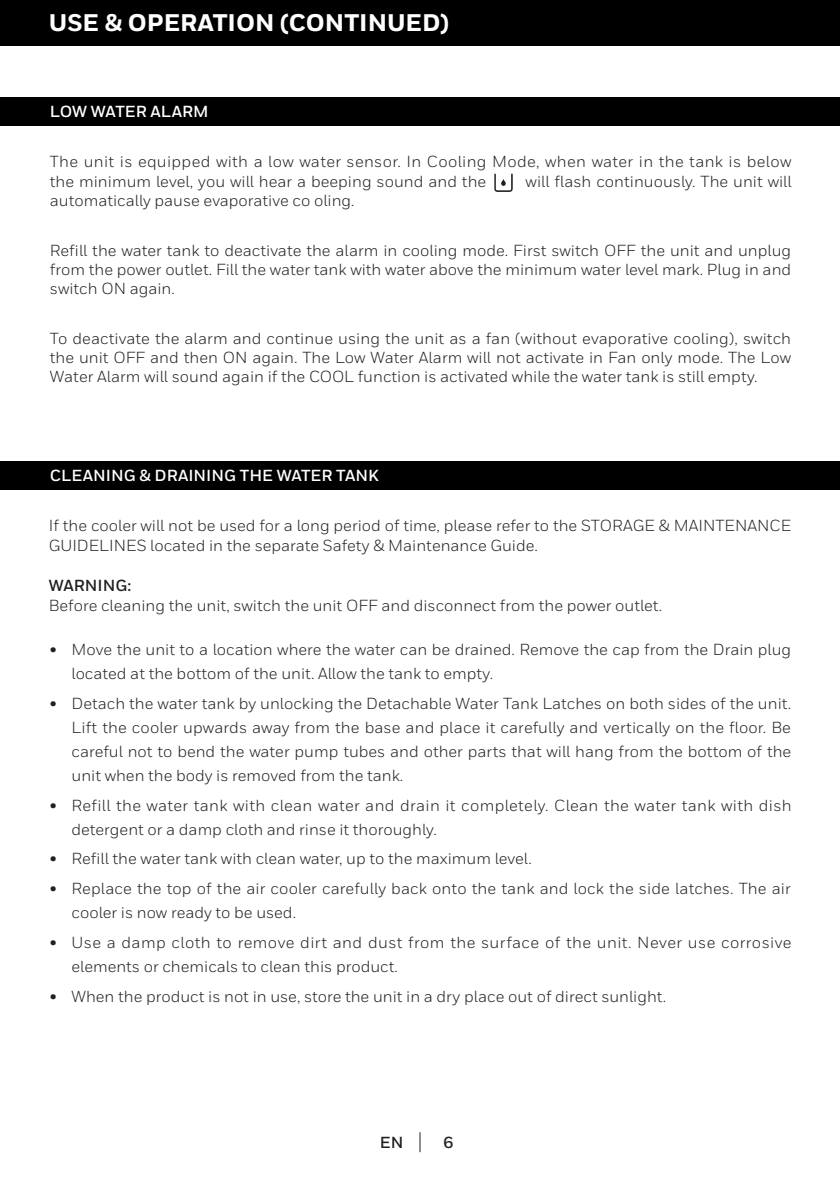
<style>
.page{position:relative;width:840px;height:1191px;background:#fff}
.page>*{position:absolute;margin:0;border:0;box-sizing:border-box;transform-origin:0 0}
.t1{font:800 24px "Honeywell Sans";color:#fff}
.t2{font:16px/24px "Honeywell Sans";color:#231f20}
.t3{font:16px/19.2px "Honeywell Sans";letter-spacing:.02em;color:#231f20}
.t4{font:16px/24px "Honeywell Sans";letter-spacing:.025em;color:#231f20}
.t5{font:700 16px "Honeywell Sans";color:#fff}
.t6{font:700 16px "Honeywell Sans";color:#231f20}
</style>
<div class="page">
<svg style="left:419px;top:1132px;width:1px;height:20px"></svg>
<div style="left:0;top:0;width:839px;height:45px;background:#000001"></div>
<div style="left:0;top:97px;width:839px;height:29px;background:#000001"></div>
<div style="left:1px;top:461px;width:838px;height:28px;background:#000001"></div>
<svg style="left:494px;top:173px;width:18px;height:19px"></svg>
<p class="t1" style="left:49px;top:8px;width:401px">USE &amp; OPERATION (CONTINUED)</p>
<p class="t5" style="left:50px;top:102px;width:160px">LOW WATER ALARM</p>
<p class="t3" style="left:50px;top:152px;width:742px">The unit is equipped with a low water sensor. In Cooling Mode, when water in the tank is below the minimum level, you will hear a beeping sound and the</p>
<p class="t2" style="left:525px;top:169px;width:267px">will flash continuously. The unit will</p>
<p class="t2" style="left:50px;top:188px;width:306px">automatically pause evaporative co oling.</p>
<p class="t2" style="left:50px;top:240px;width:742px;line-height:19.2px;text-align:justify">Refill the water tank to deactivate the alarm in cooling mode. First switch OFF the unit and unplug from the power outlet. Fill the water tank with water above the minimum water level mark. Plug in and switch ON again.</p>
<p class="t2" style="left:50px;top:328px;width:742px;line-height:19.2px;text-align:justify">To deactivate the alarm and continue using the unit as a fan (without evaporative cooling), switch the unit OFF and then ON again. The Low Water Alarm will not activate in Fan only mode. The Low Water Alarm will sound again if the COOL function is activated while the water tank is still empty.</p>
<p class="t5" style="left:50px;top:466px;width:330px">CLEANING &amp; DRAINING THE WATER TANK</p>
<p class="t2" style="left:49px;top:516px;width:743px;line-height:20px">If the cooler will not be used for a long period of time, please refer to the STORAGE &amp; MAINTENANCE<br>GUIDELINES located in the separate Safety &amp; Maintenance Guide.</p>
<p class="t6" style="left:49px;top:576px;width:84px">WARNING:</p>
<p class="t2" style="left:49px;top:594px;width:614px">Before cleaning the unit, switch the unit OFF and disconnect from the power outlet.</p>
<p class="t6" style="left:50px;top:640px;width:8px">•</p>
<p class="t6" style="left:50px;top:694px;width:8px">•</p>
<p class="t6" style="left:50px;top:795px;width:8px">•</p>
<p class="t6" style="left:50px;top:849px;width:8px">•</p>
<p class="t6" style="left:50px;top:879px;width:8px">•</p>
<p class="t6" style="left:50px;top:932px;width:8px">•</p>
<p class="t6" style="left:50px;top:986px;width:8px">•</p>
<p class="t2" style="left:71px;top:638px;width:720px">Move the unit to a location where the water can be drained. Remove the cap from the Drain plug located at the bottom of the unit. Allow the tank to empty.</p>
<p class="t2" style="left:71px;top:691px;width:720px;text-align:justify">Detach the water tank by unlocking the Detachable Water Tank Latches on both sides of the unit.<br>Lift the cooler upwards away from the base and place it carefully and vertically on the floor. Be careful not to bend the water pump tubes and other parts that will hang from the bottom of the unit when the body is removed from the tank.</p>
<p class="t3" style="left:71px;top:793px;width:721px;line-height:24px">Refill the water tank with clean water and drain it completely. Clean the water tank with dish detergent or a damp cloth and rinse it thoroughly.</p>
<p class="t2" style="left:71px;top:847px;width:461px">Refill the water tank with clean water, up to the maximum level.</p>
<p class="t2" style="left:71px;top:876px;width:720px">Replace the top of the air cooler carefully back onto the tank and lock the side latches. The air cooler is now ready to be used.</p>
<p class="t4" style="left:71px;top:930px;width:721px">Use a damp cloth to remove dirt and dust from the surface of the unit. Never use corrosive elements or chemicals to clean this product.</p>
<p class="t2" style="left:71px;top:984px;width:595px">When the product is not in use, store the unit in a dry place out of direct sunlight.</p>
<p class="t6" style="left:379px;top:1132px;width:25px">EN</p>
<p class="t6" style="left:443px;top:1132px;width:11px">6</p>
</div>
